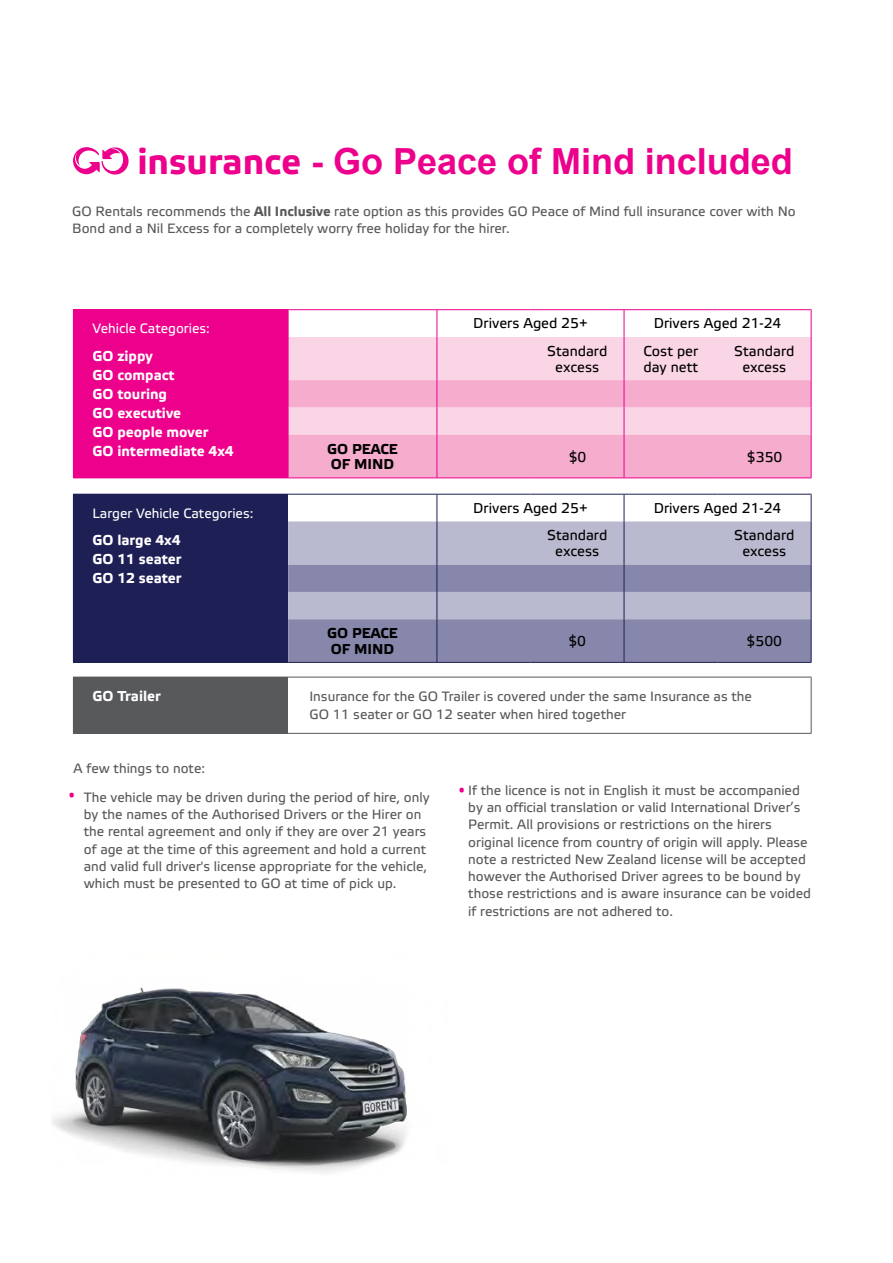
<style>
.page{position:relative;width:893px;height:1263px;background:#fff}
.page>*{position:absolute;margin:0;border:0;box-sizing:border-box;transform-origin:0 0}
.t1{font:700 36px "Arial";color:#ec008c}
.t2{font:14.25px/15.9px "Etelka Text Pro";color:#000;text-align:center}
.t3{font:700 14.25px/19px "Etelka Text Pro";color:#fff}
.t4{font:700 14.25px/15.9px "Etelka Text Pro";color:#000}
.t5{font:13.5px/17.2px "Etelka Text Pro";color:#58595b}
.t6{font:13.5px "Etelka Text Pro";color:#fff}
.s1{font-family:"Etelka Text Pro"}
.s2{font-weight:700}
.s3{font-size:9px;color:#ec008c}
</style>
<div class="page">
<div style="left:73px;top:310px;width:215px;height:168px;background:#ec008c"></div>
<div style="left:289px;top:337px;width:522px;height:43px;background:#fad5e6"></div>
<svg style="left:289px;top:380px;width:522px;height:97px;background:#f7b8d4"></svg>
<hr style="left:624px;top:337px;width:1px;height:43px;background:#ec008c">
<hr style="left:437px;top:337px;width:1px;height:43px;background:#ec008c">
<svg style="left:437px;top:380px;width:1px;height:55px"></svg>
<svg style="left:624px;top:380px;width:1px;height:55px"></svg>
<hr style="left:437px;top:435px;width:1px;height:42px;background:#ec008c">
<hr style="left:624px;top:435px;width:1px;height:42px;background:#ec008c">
<hr style="left:288px;top:337px;width:1px;height:43px;background:#ec008c">
<svg style="left:288px;top:380px;width:1px;height:55px"></svg>
<hr style="left:288px;top:435px;width:1px;height:42px;background:#ec008c">
<hr style="left:73px;top:309px;width:215px;height:1px;background:#ec008c">
<hr style="left:288px;top:309px;width:149px;height:1px;background:#ec008c">
<hr style="left:437px;top:309px;width:93px;height:1px;background:#ec008c">
<hr style="left:530px;top:309px;width:94px;height:1px;background:#ec008c">
<hr style="left:624px;top:309px;width:94px;height:1px;background:#ec008c">
<hr style="left:718px;top:309px;width:93px;height:1px;background:#ec008c">
<svg style="left:288px;top:310px;width:524px;height:27px"></svg>
<hr style="left:811px;top:337px;width:1px;height:43px;background:#ec008c">
<svg style="left:811px;top:380px;width:1px;height:55px"></svg>
<hr style="left:811px;top:435px;width:1px;height:42px;background:#ec008c">
<hr style="left:288px;top:477px;width:149px;height:1px;background:#ec008c">
<hr style="left:437px;top:477px;width:93px;height:1px;background:#ec008c">
<hr style="left:530px;top:477px;width:94px;height:1px;background:#ec008c">
<hr style="left:624px;top:477px;width:94px;height:1px;background:#ec008c">
<hr style="left:718px;top:477px;width:93px;height:1px;background:#ec008c">
<div style="left:73px;top:494px;width:215px;height:168px;background:#1e1f55"></div>
<div style="left:288px;top:521px;width:523px;height:44px;background:#b9b9d0"></div>
<svg style="left:288px;top:565px;width:523px;height:97px;background:#9494b5"></svg>
<hr style="left:437px;top:521px;width:1px;height:44px;background:#1e1f55">
<hr style="left:624px;top:521px;width:1px;height:44px;background:#1e1f55">
<svg style="left:437px;top:565px;width:1px;height:54px"></svg>
<svg style="left:624px;top:565px;width:1px;height:54px"></svg>
<hr style="left:437px;top:619px;width:1px;height:43px;background:#1e1f55">
<hr style="left:624px;top:619px;width:1px;height:43px;background:#1e1f55">
<hr style="left:73px;top:662px;width:215px;height:1px;background:#1e1f55">
<svg style="left:288px;top:494px;width:524px;height:27px"></svg>
<hr style="left:811px;top:521px;width:1px;height:44px;background:#1e1f55">
<svg style="left:811px;top:565px;width:1px;height:54px"></svg>
<hr style="left:811px;top:619px;width:1px;height:43px;background:#1e1f55">
<hr style="left:288px;top:662px;width:149px;height:1px;background:#1e1f55">
<hr style="left:437px;top:662px;width:93px;height:1px;background:#1e1f55">
<hr style="left:530px;top:662px;width:94px;height:1px;background:#1e1f55">
<hr style="left:624px;top:662px;width:94px;height:1px;background:#1e1f55">
<hr style="left:718px;top:662px;width:93px;height:1px;background:#1e1f55">
<div style="left:73px;top:677px;width:215px;height:56px;background:#58595b"></div>
<hr style="left:288px;top:677px;width:523px;height:1px;background:#58595b">
<hr style="left:811px;top:677px;width:1px;height:56px;background:#58595b">
<hr style="left:73px;top:733px;width:215px;height:1px;background:#58595b">
<hr style="left:288px;top:733px;width:523px;height:1px;background:#58595b">
<svg style="left:73px;top:147px;width:56px;height:28px"></svg>
<img style="left:51px;top:988px;width:357px;height:185px">
<h1 class="t1" style="left:137px;top:142px;width:657px"><span class="s1">insurance</span> - Go Peace of Mind included</h1>
<p class="t5" style="left:72px;top:203px;width:725px">GO Rentals recommends the <span class="s2">All Inclusive</span> rate option as this provides GO Peace of Mind full insurance cover with No<br>Bond and a Nil Excess for a completely worry free holiday for the hirer.</p>
<p class="t6" style="left:92px;top:322px;width:119px">Vehicle Categories:</p>
<p class="t3" style="left:92px;top:347px;width:143px">GO zippy<br>GO compact<br>GO touring<br>GO executive<br>GO people mover<br>GO intermediate 4x4</p>
<p class="t6" style="left:93px;top:506px;width:162px">Larger Vehicle Categories:</p>
<p class="t3" style="left:92px;top:532px;width:91px;text-align:justify">GO large 4x4<br>GO 11 seater GO 12 seater</p>
<p class="t4" style="left:327px;top:441px;width:72px">GO PEACE<br>OF MIND</p>
<p class="t4" style="left:327px;top:626px;width:72px">GO PEACE<br>OF MIND</p>
<p class="t2" style="left:473px;top:316px;width:116px">Drivers Aged 25+</p>
<p class="t2" style="left:654px;top:316px;width:129px">Drivers Aged 21-24</p>
<p class="t2" style="left:547px;top:344px;width:62px">Standard excess</p>
<p class="t2" style="left:643px;top:344px;width:56px;text-align:left">Cost per day nett</p>
<p class="t2" style="left:734px;top:344px;width:62px">Standard excess</p>
<p class="t2" style="left:569px;top:450px;width:19px">$0</p>
<p class="t2" style="left:747px;top:450px;width:37px">$350</p>
<p class="t2" style="left:473px;top:501px;width:116px">Drivers Aged 25+</p>
<p class="t2" style="left:654px;top:501px;width:129px">Drivers Aged 21-24</p>
<p class="t2" style="left:547px;top:528px;width:62px">Standard excess</p>
<p class="t2" style="left:734px;top:528px;width:62px">Standard excess</p>
<p class="t2" style="left:568px;top:634px;width:19px">$0</p>
<p class="t2" style="left:747px;top:634px;width:37px">$500</p>
<p class="t3" style="left:92px;top:687px;width:70px">GO Trailer</p>
<p class="t5" style="left:309px;top:689px;width:444px">Insurance for the GO Trailer is covered under the same Insurance as the<br>GO 11 seater or GO 12 seater when hired together</p>
<p class="t5" style="left:74px;top:761px;width:133px">A few things to note:</p>
<p class="t5" style="left:84px;top:789px;width:347px;text-indent:-15px"><sup>•</sup> The vehicle may be driven during the period of hire, only by the names of the Authorised Drivers or the Hirer on the rental agreement and only if they are over 21 years of age at the time of this agreement and hold a current and valid full driver's license appropriate for the vehicle, which must be presented to GO at time of pick up.</p>
<p class="t5" style="left:468px;top:782px;width:344px;text-indent:-9px"><span class="s3">•</span> If the licence is not in English it must be accompanied by an official translation or valid International Driver’s Permit. All provisions or restrictions on the hirers original licence from country of origin will apply. Please note a restricted New Zealand license will be accepted however the Authorised Driver agrees to be bound by those restrictions and is aware insurance can be voided if restrictions are not adhered to.</p>
</div>
